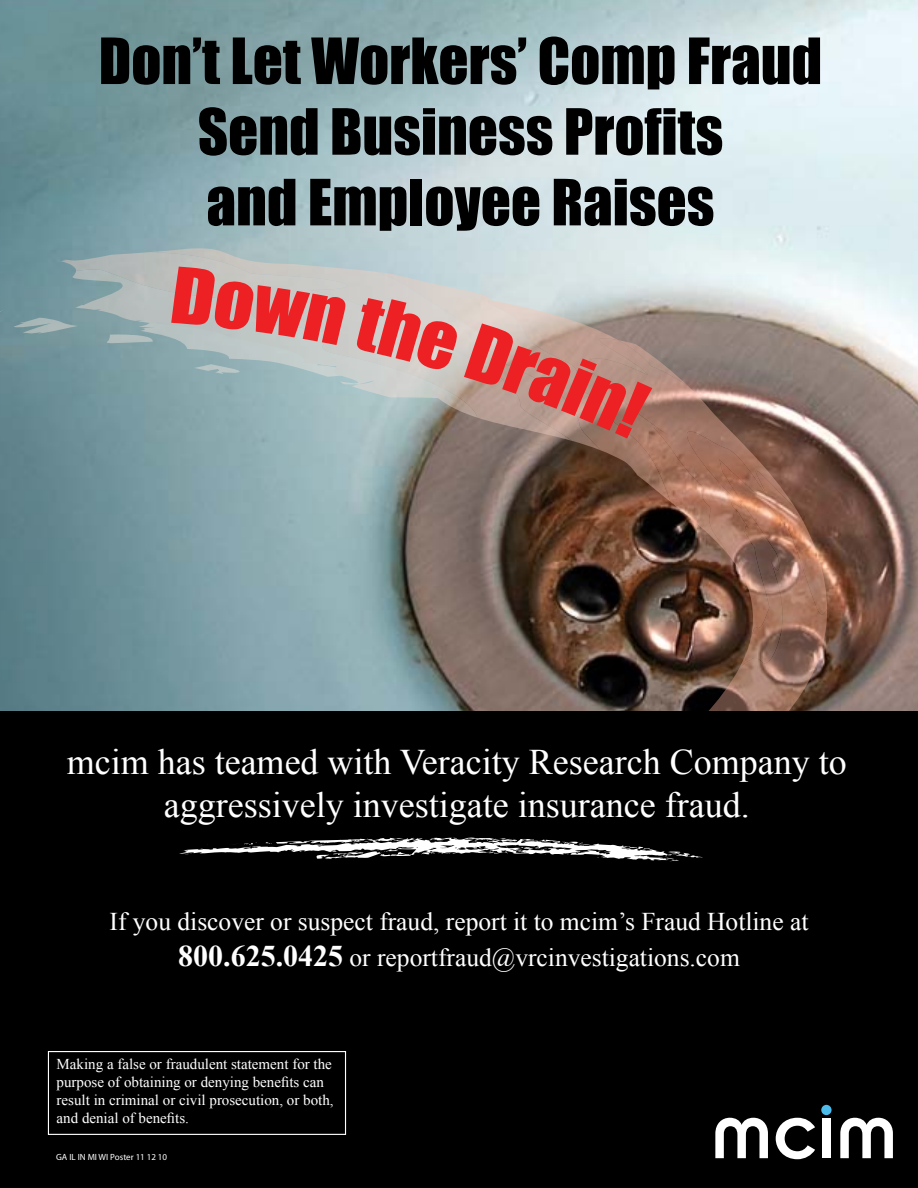
<style>
.page{position:relative;width:918px;height:1188px;background:#fff}
.page>*{position:absolute;margin:0;border:0;box-sizing:border-box;transform-origin:0 0}
.t1{font:58.95px/70.7px "Impact";color:#000;text-align:center}
.t2{font:36px/43.2px "Times New Roman";color:#fff;text-align:center}
.t3{font:25.5px/36px "Times New Roman";color:#fff;text-align:center}
.t4{font:15px/18px "Times New Roman";color:#fff}
.t5{font:9px "Myriad Pro";color:#fff}
.s1{font-weight:700;font-size:30px}
</style>
<div class="page">
<img style="left:0;top:0;width:918px;height:712px">
<svg style="left:0;top:309px;width:5px;height:5px"></svg>
<svg style="left:14px;top:318px;width:46px;height:16px"></svg>
<svg style="left:548px;top:668px;width:279px;height:44px;background:#614c42"></svg>
<svg style="left:670px;top:300px;width:57px;height:23px"></svg>
<svg style="left:151px;top:248px;width:450px;height:202px;background:#adc3c6"></svg>
<svg style="left:376px;top:272px;width:294px;height:230px;background:#a2a4a0"></svg>
<svg style="left:60px;top:252px;width:512px;height:189px;background:#aabbbd"></svg>
<svg style="left:70px;top:269px;width:407px;height:149px;background:#a0b4b7"></svg>
<svg style="left:101px;top:267px;width:250px;height:110px;background:#bd9697"></svg>
<svg style="left:357px;top:298px;width:100px;height:71px;background:#e07474"></svg>
<img style="left:464px;top:323px;width:363px;height:345px">
<div style="left:0;top:712px;width:918px;height:476px;background:#000"></div>
<div style="left:48px;top:1051px;width:298px;height:84px;border:1px solid #fff"></div>
<svg style="left:179px;top:837px;width:524px;height:25px"></svg>
<svg style="left:715px;top:1118px;width:53px;height:40px"></svg>
<svg style="left:776px;top:1118px;width:39px;height:41px"></svg>
<div style="left:822px;top:1119px;width:9px;height:39px;background:#fff"></div>
<svg style="left:840px;top:1118px;width:53px;height:40px"></svg>
<div style="left:821px;top:1105px;width:11px;height:10px;background:#4bbbeb;border-radius:50%"></div>
<h1 class="t1" style="left:99px;top:24px;width:725px">Don’t Let Workers’ Comp Fraud<br>Send Business Profits<br>and Employee Raises</h1>
<h2 class="t2" style="left:67px;top:740px;width:782px">mcim has teamed with Veracity Research Company to aggressively investigate insurance fraud.</h2>
<h3 class="t3" style="left:110px;top:904px;width:700px">If you discover or suspect fraud, report it to mcim’s Fraud Hotline at<br><span class="s1">800.625.0425</span> or reportfraud@vrcinvestigations.com</h3>
<p class="t4" style="left:57px;top:1055px;width:279px">Making a false or fraudulent statement for the purpose of obtaining or denying benefits can result in criminal or civil prosecution, or both, and denial of benefits.</p>
<p class="t5" style="left:56px;top:1152px;width:113px">GA IL IN MI WI Poster 11 12 10</p>
</div>
